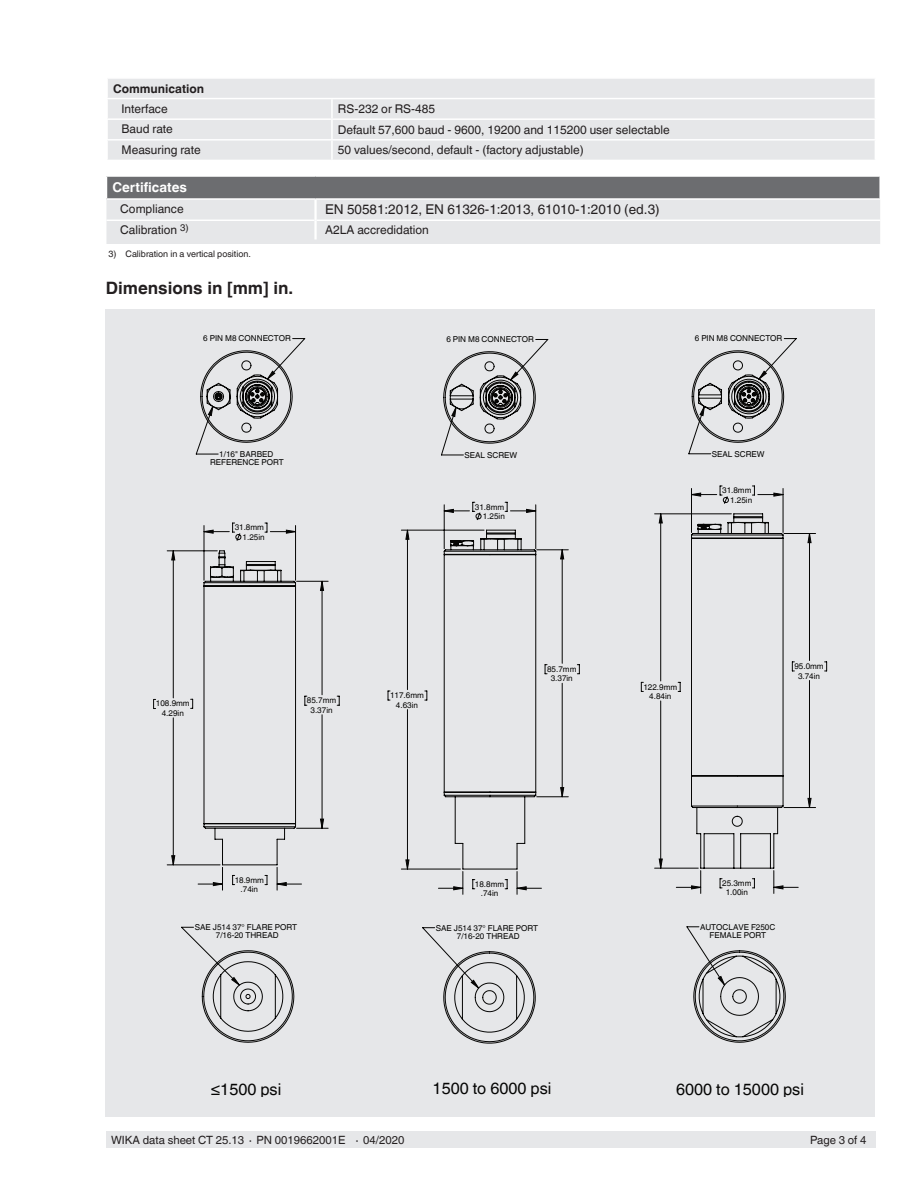
<style>
.page{position:relative;width:918px;height:1188px;background:#fff}
.page>*{position:absolute;margin:0;border:0;box-sizing:border-box;transform-origin:0 0}
._02_Subheadline1{font:700 17.1px "Helvetica World";color:#231f20}
.t1{font:16.2px "Helvetica World";color:#050504}
._10_Tables_-_Running{font:13.5px "Helvetica World";color:#231f20}
.Running_text{font:700 13.5px "Helvetica World";color:#fff}
.Running_text-2{font:12px "Helvetica World";color:#231f20}
._10_Tables_-_Running-2{font:12px "Helvetica World";color:#231f20}
.Running_text-3{font:700 12px "Helvetica World";color:#231f20}
._07_Small_text{font:11.4px "Helvetica World";color:#231f20}
._08_Footnotes{font:9px "Helvetica World";color:#231f20}
.t2{font:8.1px/9.4px "Helvetica World";color:#050504;text-align:center}
</style>
<div class="page">
<div style="left:106px;top:1132px;width:770px;height:16px;background:#e6e7e9"></div>
<div style="left:106px;top:309px;width:769px;height:808px;background:#e6e7e9"></div>
<hr style="left:167px;top:551px;width:50px;height:1px;background:#050504">
<hr style="left:167px;top:865px;width:53px;height:1px;background:#050504">
<hr style="left:783px;top:488px;width:1px;height:45px;background:#050504">
<svg style="left:825px;top:662px;width:2px;height:10px"></svg>
<hr style="left:784px;top:807px;width:32px;height:1px;background:#050504">
<hr style="left:784px;top:533px;width:32px;height:1px;background:#050504">
<svg style="left:172px;top:493px;width:639px;height:395px"></svg>
<svg style="left:191px;top:550px;width:116px;height:340px"></svg>
<svg style="left:200px;top:350px;width:93px;height:93px"></svg>
<svg style="left:202px;top:950px;width:93px;height:93px"></svg>
<svg style="left:438px;top:529px;width:109px;height:365px"></svg>
<svg style="left:443px;top:351px;width:93px;height:93px"></svg>
<svg style="left:443px;top:951px;width:93px;height:93px"></svg>
<svg style="left:676px;top:513px;width:122px;height:380px"></svg>
<svg style="left:691px;top:350px;width:93px;height:93px"></svg>
<svg style="left:693px;top:950px;width:93px;height:93px"></svg>
<svg style="left:153px;top:699px;width:3px;height:10px"></svg>
<svg style="left:106px;top:177px;width:774px;height:67px;background:#bebfc1"></svg>
<hr style="left:879px;top:177px;width:2px;height:21px;background:#fff">
<hr style="left:106px;top:220px;width:208px;height:1px;background:#fff">
<hr style="left:317px;top:220px;width:563px;height:1px;background:#fff">
<hr style="left:106px;top:198px;width:210px;height:2px;background:#fff">
<hr style="left:316px;top:198px;width:565px;height:2px;background:#fff">
<hr style="left:314px;top:200px;width:3px;height:20px;background:#fff">
<hr style="left:314px;top:220px;width:3px;height:20px;background:#fff">
<div style="left:108px;top:79px;width:767px;height:81px;background:#e6e7e9"></div>
<svg style="left:331px;top:99px;width:2px;height:61px"></svg>
<hr style="left:106px;top:98px;width:226px;height:1px;background:#fff">
<hr style="left:332px;top:98px;width:544px;height:1px;background:#fff">
<hr style="left:106px;top:118px;width:226px;height:2px;background:#fff">
<hr style="left:332px;top:118px;width:544px;height:2px;background:#fff">
<hr style="left:106px;top:139px;width:226px;height:2px;background:#fff">
<hr style="left:332px;top:139px;width:544px;height:2px;background:#fff">
<p class="Running_text-3" style="left:113px;top:81px;width:93px">Communication</p>
<p class="Running_text-2" style="left:122px;top:102px;width:48px">Interface</p>
<p class="Running_text-2" style="left:338px;top:102px;width:99px">RS-232 or RS-485</p>
<p class="Running_text-2" style="left:122px;top:122px;width:53px">Baud rate</p>
<p class="Running_text-2" style="left:338px;top:123px;width:333px">Default 57,600 baud - 9600, 19200 and 115200 user selectable</p>
<p class="Running_text-2" style="left:122px;top:143px;width:81px">Measuring rate</p>
<p class="Running_text-2" style="left:338px;top:143px;width:247px">50 values/second, default - (factory adjustable)</p>
<p class="Running_text" style="left:112px;top:179px;width:76px">Certificates</p>
<p class="_10_Tables_-_Running-2" style="left:120px;top:202px;width:65px">Compliance</p>
<p class="_10_Tables_-_Running" style="left:325px;top:201px;width:336px">EN 50581:2012, EN 61326-1:2013, 61010-1:2010 (ed.3)</p>
<p class="_10_Tables_-_Running-2" style="left:120px;top:223px;width:70px">Calibration <sup>3)</sup></p>
<p class="_10_Tables_-_Running-2" style="left:325px;top:223px;width:105px">A2LA accredidation</p>
<p class="_08_Footnotes" style="left:109px;top:249px;width:10px">3)</p>
<p class="_08_Footnotes" style="left:126px;top:249px;width:127px">Calibration in a vertical position.</p>
<p class="_02_Subheadline1" style="left:106px;top:278px;width:189px">Dimensions in [mm] in.</p>
<p class="t2" style="left:203px;top:334px;width:89px">6 PIN M8 CONNECTOR</p>
<p class="t2" style="left:446px;top:335px;width:89px">6 PIN M8 CONNECTOR</p>
<p class="t2" style="left:695px;top:334px;width:89px">6 PIN M8 CONNECTOR</p>
<p class="t2" style="left:210px;top:450px;width:75px;line-height:8.1px">1/16" BARBED<br>REFERENCE PORT</p>
<p class="t2" style="left:464px;top:450px;width:54px">SEAL SCREW</p>
<p class="t2" style="left:712px;top:449px;width:54px">SEAL SCREW</p>
<p class="t2" style="left:475px;top:502px;width:32px;text-align:right">31.8mm<br>1.25in</p>
<p class="t2" style="left:722px;top:486px;width:32px;text-align:right">31.8mm<br>1.25in</p>
<p class="t2" style="left:235px;top:523px;width:32px;text-align:right">31.8mm<br>1.25in</p>
<p class="t2" style="left:547px;top:664px;width:31px">85.7mm<br>3.37in</p>
<p class="t2" style="left:794px;top:662px;width:31px">95.0mm<br>3.74in</p>
<p class="t2" style="left:156px;top:699px;width:35px">108.9mm<br>4.29in</p>
<p class="t2" style="left:307px;top:696px;width:31px">85.7mm<br>3.37in</p>
<p class="t2" style="left:390px;top:691px;width:35px">117.6mm<br>4.63in</p>
<p class="t2" style="left:643px;top:682px;width:35px">122.9mm<br>4.84in</p>
<p class="t2" style="left:235px;top:875px;width:31px">18.9mm .74in</p>
<p class="t2" style="left:475px;top:879px;width:31px">18.8mm .74in</p>
<p class="t2" style="left:722px;top:878px;width:31px">25.3mm<br>1.00in</p>
<p class="t2" style="left:195px;top:923px;width:104px;line-height:8.1px">SAE J514 37° FLARE PORT<br>7/16-20 THREAD</p>
<p class="t2" style="left:436px;top:924px;width:104px;line-height:8.1px">SAE J514 37° FLARE PORT<br>7/16-20 THREAD</p>
<p class="t2" style="left:700px;top:923px;width:77px;line-height:8.1px">AUTOCLAVE F250C<br>FEMALE PORT</p>
<p class="t1" style="left:211px;top:1079px;width:72px">≤1500 psi</p>
<p class="t1" style="left:433px;top:1079px;width:120px">1500 to 6000 psi</p>
<p class="t1" style="left:676px;top:1079px;width:129px">6000 to 15000 psi</p>
<p class="_07_Small_text" style="left:111px;top:1133px;width:295px">WIKA data sheet CT 25.13 ∙ PN 0019662001E ∙ 04/2020</p>
<p class="_07_Small_text" style="left:810px;top:1133px;width:58px">Page 3 of 4</p>
</div>
